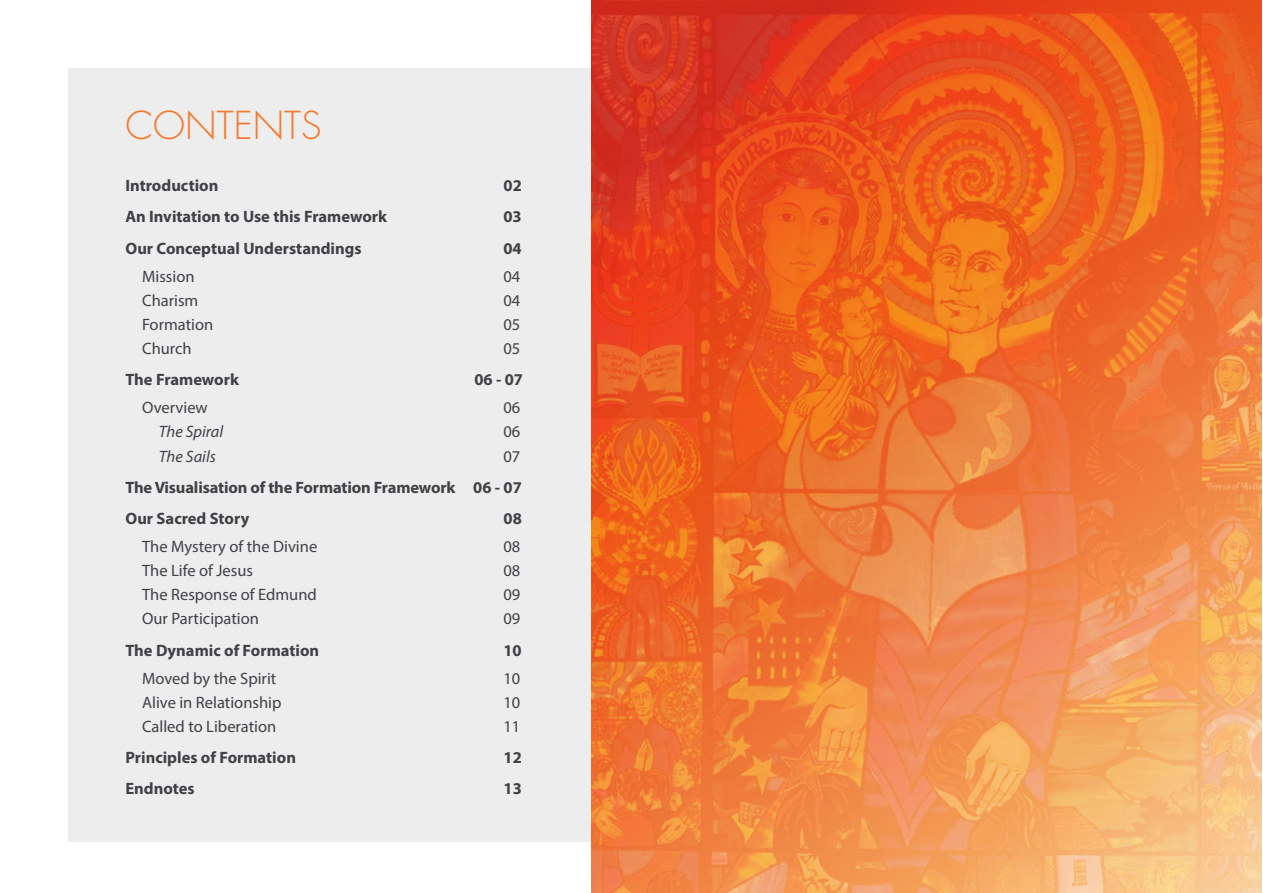
<style>
.page{position:relative;width:1263px;height:893px;background:#fff}
.page>*{position:absolute;margin:0;border:0;box-sizing:border-box;transform-origin:0 0}
.t1{font:300 37.5px "Futura Std";color:#f4792d}
.t2{font:700 16.5px/31.2px "Myriad Pro";color:#414042}
.t3{font:16.5px "Myriad Pro";color:#414042}
.t4{font:italic 16.5px "Myriad Pro";color:#414042}
</style>
<div class="page">
<div style="left:68px;top:68px;width:523px;height:774px;background:#ededee"></div>
<img style="left:591px;top:0;width:671px;height:893px">
<h1 class="t1" style="left:125px;top:108px;width:198px">CONTENTS</h1>
<p class="t2" style="left:125px;top:169px;width:95px">Introduction</p>
<p class="t2" style="left:503px;top:169px;width:20px">02</p>
<p class="t2" style="left:125px;top:201px;width:263px">An Invitation to Use this Framework</p>
<p class="t2" style="left:503px;top:201px;width:20px">03</p>
<p class="t2" style="left:125px;top:232px;width:238px">Our Conceptual Understandings</p>
<p class="t2" style="left:503px;top:232px;width:20px">04</p>
<p class="t3" style="left:142px;top:266px;width:54px">Mission</p>
<p class="t3" style="left:503px;top:266px;width:18px">04</p>
<p class="t3" style="left:142px;top:290px;width:58px">Charism</p>
<p class="t3" style="left:503px;top:290px;width:18px">04</p>
<p class="t3" style="left:142px;top:314px;width:73px">Formation</p>
<p class="t3" style="left:503px;top:314px;width:18px">05</p>
<p class="t3" style="left:142px;top:338px;width:51px">Church</p>
<p class="t3" style="left:503px;top:338px;width:18px">05</p>
<p class="t2" style="left:125px;top:364px;width:115px">The Framework</p>
<p class="t2" style="left:474px;top:364px;width:50px">06 - 07</p>
<p class="t3" style="left:142px;top:398px;width:67px">Overview</p>
<p class="t3" style="left:503px;top:398px;width:18px">06</p>
<p class="t4" style="left:159px;top:422px;width:66px">The Spiral</p>
<p class="t3" style="left:503px;top:422px;width:18px">06</p>
<p class="t4" style="left:159px;top:446px;width:59px">The Sails</p>
<p class="t3" style="left:503px;top:446px;width:18px">07</p>
<p class="t2" style="left:125px;top:471px;width:398px">The Visualisation of the Formation Framework 06 - 07<br>Our Sacred Story</p>
<p class="t2" style="left:503px;top:502px;width:20px">08</p>
<p class="t3" style="left:142px;top:537px;width:177px">The Mystery of the Divine</p>
<p class="t3" style="left:503px;top:537px;width:18px">08</p>
<p class="t3" style="left:142px;top:561px;width:112px">The Life of Jesus</p>
<p class="t3" style="left:503px;top:561px;width:18px">08</p>
<p class="t3" style="left:142px;top:585px;width:176px">The Response of Edmund</p>
<p class="t3" style="left:503px;top:585px;width:18px">09</p>
<p class="t3" style="left:142px;top:609px;width:118px">Our Participation</p>
<p class="t3" style="left:503px;top:609px;width:18px">09</p>
<p class="t2" style="left:125px;top:634px;width:195px">The Dynamic of Formation</p>
<p class="t2" style="left:503px;top:634px;width:20px">10</p>
<p class="t3" style="left:142px;top:668px;width:136px">Moved by the Spirit</p>
<p class="t3" style="left:503px;top:668px;width:18px">10</p>
<p class="t3" style="left:142px;top:692px;width:141px">Alive in Relationship</p>
<p class="t3" style="left:503px;top:692px;width:18px">10</p>
<p class="t3" style="left:142px;top:716px;width:136px">Called to Liberation</p>
<p class="t3" style="left:503px;top:716px;width:18px">11</p>
<p class="t2" style="left:125px;top:741px;width:172px">Principles of Formation</p>
<p class="t2" style="left:503px;top:741px;width:20px">12</p>
<p class="t2" style="left:125px;top:773px;width:71px">Endnotes</p>
<p class="t2" style="left:503px;top:773px;width:20px">13</p>
</div>
